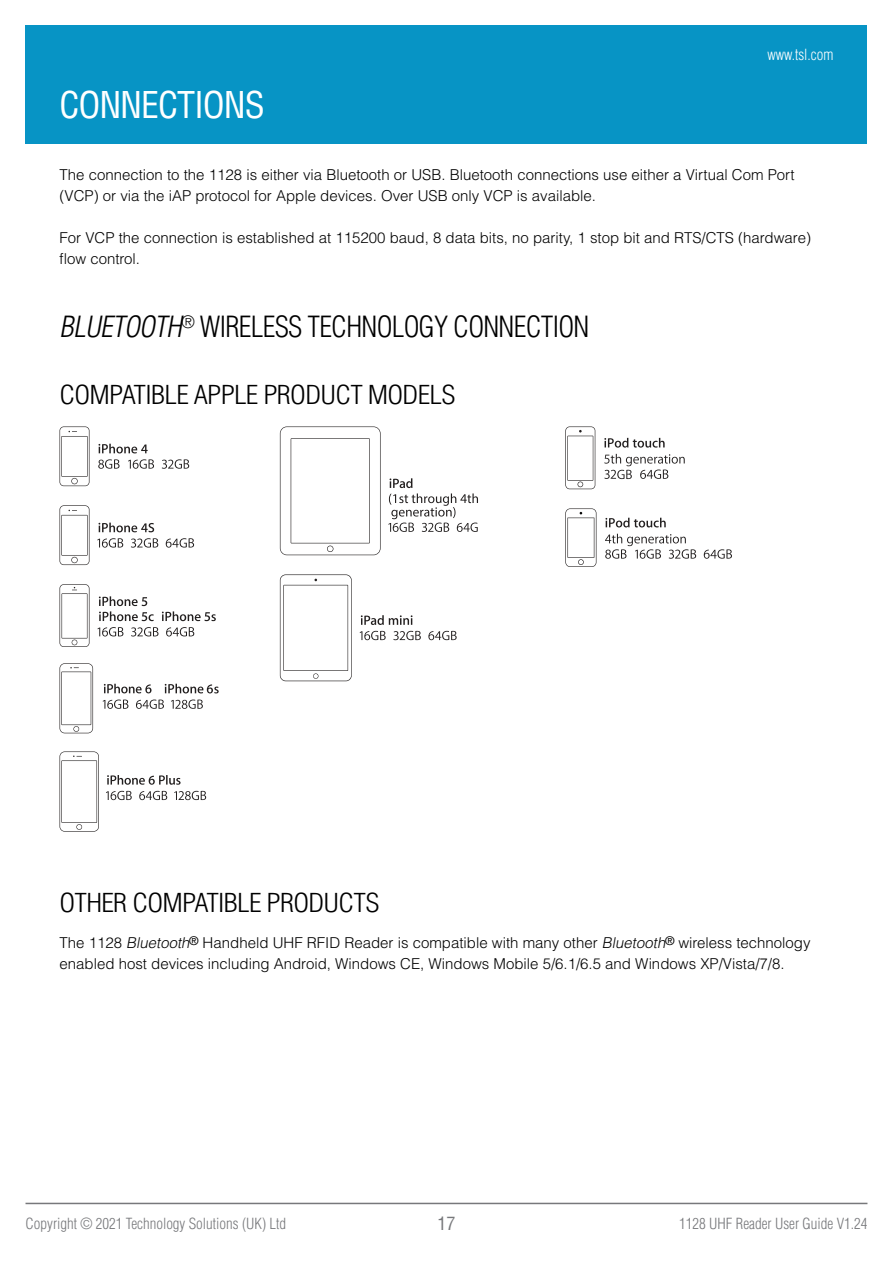
<style>
.page{position:relative;width:893px;height:1263px;background:#fff}
.page>*{position:absolute;margin:0;border:0;box-sizing:border-box;transform-origin:0 0}
.t1{font:condensed 36px "Helvetica LT Std";letter-spacing:-.03em;color:#fff}
.t2{font:300 condensed 28.5px "Helvetica LT Std";letter-spacing:-.025em;color:#000}
.t3{font:300 condensed 25.5px "Helvetica LT Std";letter-spacing:-.025em;color:#000;scale:1.11 1}
.t4{font:condensed 18px "Helvetica LT Std";color:#77787b}
.t5{font:300 15px/21px "Helvetica LT Std";color:#000}
.t6{font:300 condensed 15px "Helvetica LT Std";color:#77787b}
.t7{font:300 condensed 15px "Helvetica LT Std";color:#fff}
.s1{font-style:italic}
</style>
<div class="page">
<hr style="left:26px;top:1203px;width:841px;height:1px;background:#77787b">
<div style="left:26px;top:26px;width:841px;height:118px;background:#0794c5"></div>
<svg style="left:280px;top:426px;width:101px;height:129px"></svg>
<svg style="left:60px;top:426px;width:29px;height:60px"></svg>
<svg style="left:99px;top:444px;width:49px;height:9px"></svg>
<svg style="left:98px;top:459px;width:22px;height:10px"></svg>
<svg style="left:128px;top:459px;width:26px;height:10px"></svg>
<svg style="left:162px;top:459px;width:27px;height:10px"></svg>
<svg style="left:60px;top:505px;width:29px;height:60px"></svg>
<svg style="left:99px;top:523px;width:55px;height:9px"></svg>
<svg style="left:97px;top:538px;width:26px;height:10px"></svg>
<svg style="left:131px;top:538px;width:27px;height:10px"></svg>
<svg style="left:166px;top:538px;width:28px;height:10px"></svg>
<svg style="left:565px;top:508px;width:31px;height:59px"></svg>
<svg style="left:605px;top:518px;width:61px;height:9px"></svg>
<svg style="left:605px;top:534px;width:91px;height:25px"></svg>
<svg style="left:704px;top:549px;width:28px;height:10px"></svg>
<svg style="left:604px;top:438px;width:61px;height:10px"></svg>
<svg style="left:604px;top:454px;width:81px;height:25px"></svg>
<svg style="left:565px;top:426px;width:30px;height:63px"></svg>
<svg style="left:280px;top:574px;width:72px;height:107px"></svg>
<svg style="left:361px;top:615px;width:51px;height:10px"></svg>
<svg style="left:360px;top:631px;width:26px;height:9px"></svg>
<svg style="left:393px;top:631px;width:28px;height:9px"></svg>
<svg style="left:428px;top:631px;width:29px;height:9px"></svg>
<svg style="left:388px;top:478px;width:90px;height:54px"></svg>
<svg style="left:60px;top:584px;width:29px;height:63px"></svg>
<svg style="left:98px;top:627px;width:25px;height:9px"></svg>
<svg style="left:131px;top:627px;width:27px;height:9px"></svg>
<svg style="left:166px;top:627px;width:28px;height:9px"></svg>
<svg style="left:99px;top:596px;width:55px;height:25px"></svg>
<svg style="left:162px;top:611px;width:54px;height:10px"></svg>
<svg style="left:60px;top:663px;width:33px;height:70px"></svg>
<svg style="left:107px;top:775px;width:74px;height:10px"></svg>
<svg style="left:106px;top:791px;width:26px;height:9px"></svg>
<svg style="left:139px;top:791px;width:28px;height:9px"></svg>
<svg style="left:174px;top:791px;width:32px;height:9px"></svg>
<svg style="left:60px;top:751px;width:39px;height:81px"></svg>
<svg style="left:104px;top:684px;width:48px;height:9px"></svg>
<svg style="left:103px;top:699px;width:25px;height:10px"></svg>
<svg style="left:136px;top:699px;width:28px;height:10px"></svg>
<svg style="left:171px;top:699px;width:32px;height:10px"></svg>
<svg style="left:165px;top:684px;width:54px;height:9px"></svg>
<h1 class="t1" style="left:60px;top:82px;width:207px">CONNECTIONS</h1>
<p class="t7" style="left:767px;top:45px;width:68px">www.tsl.com</p>
<p class="t5" style="left:60px;top:164px;width:737px">The connection to the 1128 is either via Bluetooth or USB. Bluetooth connections use either a Virtual Com Port (VCP) or via the iAP protocol for Apple devices. Over USB only VCP is available.</p>
<p class="t5" style="left:60px;top:227px;width:753px">For VCP the connection is established at 115200 baud, 8 data bits, no parity, 1 stop bit and RTS/CTS (hardware) flow control.</p>
<h2 class="t2" style="left:60px;top:309px;width:531px"><span class="s1">BLUETOOTH</span><sup>®</sup> WIRELESS TECHNOLOGY CONNECTION</h2>
<h3 class="t3" style="left:60px;top:379px;width:358px">COMPATIBLE APPLE PRODUCT MODELS</h3>
<h3 class="t3" style="left:60px;top:887px;width:290px">OTHER COMPATIBLE PRODUCTS</h3>
<p class="t5" style="left:60px;top:932px;width:753px">The 1128 <span class="s1">Bluetooth</span><sup>®</sup> Handheld UHF RFID Reader is compatible with many other <span class="s1">Bluetooth</span><sup>®</sup> wireless technology enabled host devices including Android, Windows CE, Windows Mobile 5/6.1/6.5 and Windows XP/Vista/7/8.</p>
<p class="t6" style="left:26px;top:1214px;width:262px">Copyright © 2021 Technology Solutions (UK) Ltd</p>
<p class="t4" style="left:437px;top:1212px;width:19px">17</p>
<p class="t6" style="left:679px;top:1214px;width:190px">1128 UHF Reader User Guide V1.24</p>
</div>
